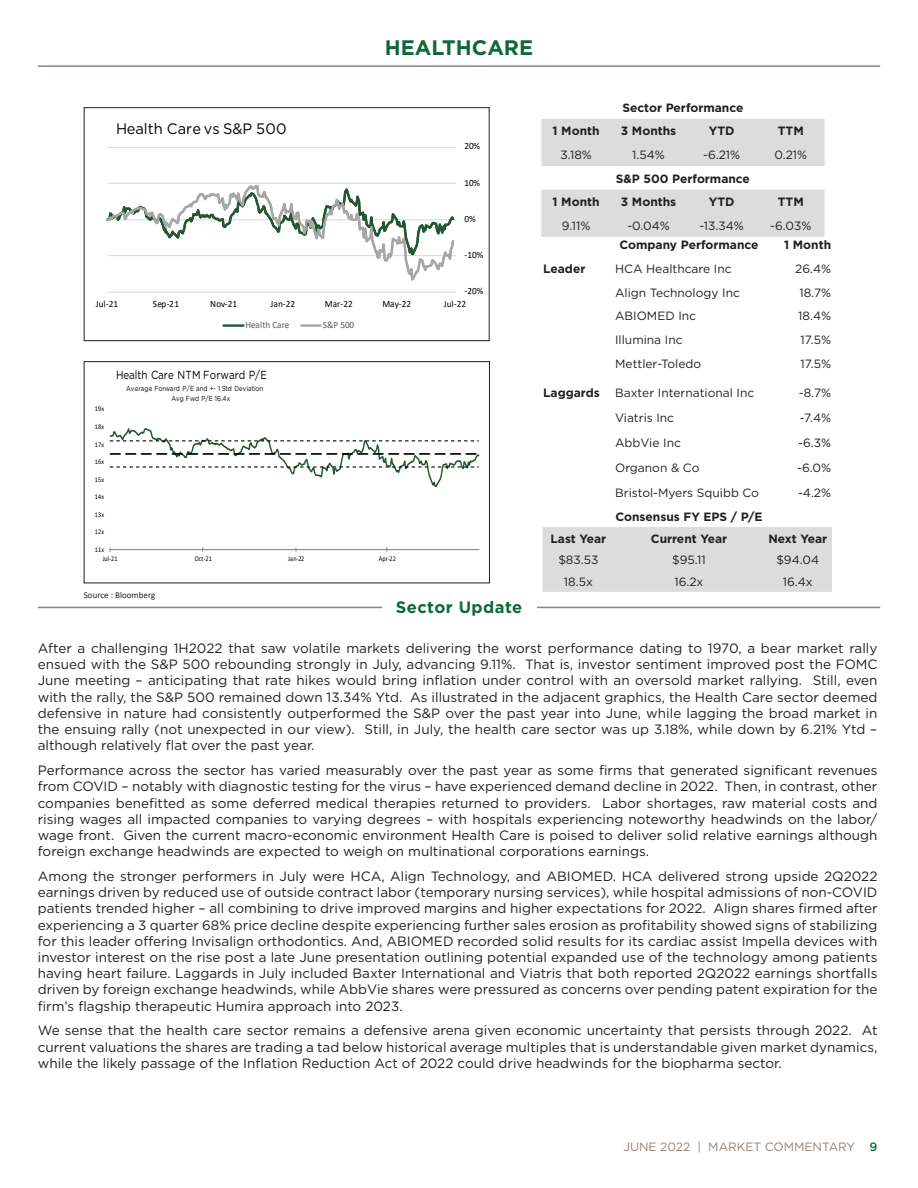
<style>
.page{position:relative;width:918px;height:1188px;background:#fff}
.page>*{position:absolute;margin:0;border:0;box-sizing:border-box;transform-origin:0 0}
.Page_Header{font:700 21px "Gotham";color:#0f6838}
.Sector_Update{font:700 16.5px "Gotham";letter-spacing:.03em;color:#0f6838}
.t1{font:15.15px "Gotham";color:#000}
.Body{font:13.5px/16.2px "Gotham";color:#231f20;text-align:justify}
.t2{font:12px "Gotham";color:#231f20}
.t3{font:700 12px "Gotham";color:#231f20}
.t4{font:12px "Gotham";color:#8f8279}
.t5{font:11.7px "Gotham";letter-spacing:.005em;color:#000;scale:.84 1}
.t6{font:9.6px "Calibri";letter-spacing:-.005em;color:#000}
.t7{font:9.6px "Calibri";letter-spacing:-.005em;color:#595959}
.t8{font:9px "Calibri";color:#231f20}
.t9{font:7.2px "Calibri";letter-spacing:.03em;color:#000;scale:.84 1}
.t10{font:7.2px/10.5px "Gotham";letter-spacing:-.005em;color:#000;scale:.84 1}
.s1{font-weight:500;color:#0f6838}
</style>
<div class="page">
<svg style="left:541px;top:119px;width:284px;height:118px"></svg>
<hr style="left:38px;top:65px;width:842px;height:2px;background:#8f8279">
<hr style="left:38px;top:607px;width:842px;height:1px;background:#8f8279">
<div style="left:382px;top:600px;width:154px;height:13px;background:#fff"></div>
<hr style="left:107px;top:292px;width:349px;height:1px;background:#d9d9d9">
<hr style="left:107px;top:147px;width:349px;height:1px;background:#d9d9d9">
<svg style="left:107px;top:182px;width:349px;height:99px"></svg>
<hr style="left:224px;top:324px;width:20px;height:3px;background:#215732">
<hr style="left:301px;top:324px;width:20px;height:3px;background:#a6a6a6">
<div style="left:84px;top:107px;width:406px;height:234px;border:1px solid #231f20"></div>
<div style="left:542px;top:527px;width:290px;height:65px;background:#dcdcdc"></div>
<hr style="left:110px;top:549px;width:369px;height:1px;background:#868686">
<svg style="left:110px;top:428px;width:369px;height:59px"></svg>
<div style="left:84px;top:361px;width:406px;height:222px;border:1px solid #231f20"></div>
<p class="Page_Header" style="left:385px;top:33px;width:150px">HEALTHCARE</p>
<p class="t1" style="left:116px;top:118px;width:172px">Health Care vs S&amp;P 500</p>
<p class="t6" style="left:464px;top:140px;width:17px">20%</p>
<p class="t6" style="left:464px;top:176px;width:17px">10%</p>
<p class="t6" style="left:464px;top:212px;width:13px">0%</p>
<p class="t6" style="left:464px;top:248px;width:20px">-10%</p>
<p class="t6" style="left:464px;top:284px;width:20px">-20%</p>
<p class="t6" style="left:96px;top:297px;width:24px">Jul-21</p>
<p class="t6" style="left:153px;top:297px;width:28px">Sep-21</p>
<p class="t6" style="left:210px;top:297px;width:29px">Nov-21</p>
<p class="t6" style="left:271px;top:297px;width:26px">Jan-22</p>
<p class="t6" style="left:325px;top:297px;width:29px">Mar-22</p>
<p class="t6" style="left:383px;top:297px;width:30px">May-22</p>
<p class="t6" style="left:444px;top:297px;width:24px">Jul-22</p>
<p class="t7" style="left:246px;top:318px;width:45px">Health Care</p>
<p class="t7" style="left:323px;top:318px;width:33px">S&amp;P 500</p>
<p class="t5" style="left:116px;top:367px;width:181px">Health Care NTM Forward P/E</p>
<p class="t9" style="left:95px;top:404px;width:12px">19x</p>
<p class="t9" style="left:95px;top:422px;width:12px">18x</p>
<p class="t9" style="left:95px;top:439px;width:12px">17x</p>
<p class="t9" style="left:95px;top:457px;width:12px">16x</p>
<p class="t9" style="left:95px;top:474px;width:12px">15x</p>
<p class="t9" style="left:95px;top:492px;width:12px">14x</p>
<p class="t9" style="left:95px;top:509px;width:12px">13x</p>
<p class="t9" style="left:95px;top:527px;width:12px">12x</p>
<p class="t9" style="left:95px;top:544px;width:12px">11x</p>
<p class="t10" style="left:171px;top:383px;width:111px;text-indent:-45px">Average Forward P/E and +- 1 Std Deviation<br>Avg Fwd P/E 16.4x</p>
<p class="t9" style="left:103px;top:554px;width:19px">Jul-21</p>
<p class="t9" style="left:195px;top:554px;width:22px">Oct-21</p>
<p class="t9" style="left:288px;top:554px;width:21px">Jan-22</p>
<p class="t9" style="left:379px;top:554px;width:22px">Apr-22</p>
<p class="t3" style="left:622px;top:100px;width:123px">Sector Performance</p>
<p class="t3" style="left:553px;top:123px;width:48px">1 Month</p>
<p class="t3" style="left:621px;top:123px;width:57px">3 Months</p>
<p class="t3" style="left:709px;top:123px;width:27px">YTD</p>
<p class="t3" style="left:778px;top:123px;width:27px">TTM</p>
<p class="t2" style="left:560px;top:147px;width:33px">3.18%</p>
<p class="t2" style="left:632px;top:147px;width:34px">1.54%</p>
<p class="t2" style="left:703px;top:147px;width:39px">-6.21%</p>
<p class="t2" style="left:774px;top:147px;width:34px">0.21%</p>
<p class="t3" style="left:616px;top:170px;width:136px">S&amp;P 500 Performance</p>
<p class="t3" style="left:553px;top:194px;width:48px">1 Month</p>
<p class="t3" style="left:621px;top:194px;width:57px">3 Months</p>
<p class="t3" style="left:709px;top:194px;width:27px">YTD</p>
<p class="t3" style="left:778px;top:194px;width:27px">TTM</p>
<p class="t2" style="left:562px;top:218px;width:30px">9.11%</p>
<p class="t2" style="left:627px;top:218px;width:44px">-0.04%</p>
<p class="t2" style="left:699px;top:218px;width:46px">-13.34%</p>
<p class="t2" style="left:770px;top:218px;width:43px">-6.03%</p>
<p class="t3" style="left:619px;top:237px;width:141px">Company Performance</p>
<p class="t3" style="left:784px;top:237px;width:48px">1 Month</p>
<p class="t3" style="left:543px;top:261px;width:44px">Leader</p>
<p class="t2" style="left:615px;top:261px;width:118px">HCA Healthcare Inc</p>
<p class="t2" style="left:795px;top:261px;width:37px">26.4%</p>
<p class="t2" style="left:615px;top:285px;width:126px">Align Technology Inc</p>
<p class="t2" style="left:799px;top:285px;width:33px">18.7%</p>
<p class="t2" style="left:615px;top:308px;width:83px">ABIOMED Inc</p>
<p class="t2" style="left:798px;top:308px;width:34px">18.4%</p>
<p class="t2" style="left:615px;top:332px;width:69px">Illumina Inc</p>
<p class="t2" style="left:801px;top:332px;width:32px">17.5%</p>
<p class="t2" style="left:615px;top:356px;width:88px">Mettler-Toledo</p>
<p class="t2" style="left:801px;top:356px;width:32px">17.5%</p>
<p class="t3" style="left:543px;top:385px;width:58px">Laggards</p>
<p class="t2" style="left:615px;top:385px;width:141px">Baxter International Inc</p>
<p class="t2" style="left:799px;top:385px;width:34px">-8.7%</p>
<p class="t2" style="left:615px;top:410px;width:60px">Viatris Inc</p>
<p class="t2" style="left:800px;top:410px;width:33px">-7.4%</p>
<p class="t2" style="left:615px;top:435px;width:67px">AbbVie Inc</p>
<p class="t2" style="left:798px;top:435px;width:34px">-6.3%</p>
<p class="t2" style="left:615px;top:460px;width:86px">Organon &amp; Co</p>
<p class="t2" style="left:797px;top:460px;width:35px">-6.0%</p>
<p class="t2" style="left:615px;top:486px;width:145px">Bristol-Myers Squibb Co</p>
<p class="t2" style="left:798px;top:486px;width:35px">-4.2%</p>
<p class="t3" style="left:615px;top:509px;width:149px">Consensus FY EPS / P/E</p>
<p class="t3" style="left:551px;top:530px;width:57px">Last Year</p>
<p class="t3" style="left:651px;top:530px;width:78px">Current Year</p>
<p class="t3" style="left:768px;top:530px;width:60px">Next Year</p>
<p class="t2" style="left:558px;top:552px;width:42px">$83.53</p>
<p class="t2" style="left:672px;top:552px;width:35px">$95.11</p>
<p class="t2" style="left:776px;top:552px;width:44px">$94.04</p>
<p class="t2" style="left:564px;top:574px;width:31px">18.5x</p>
<p class="t2" style="left:674px;top:574px;width:31px">16.2x</p>
<p class="t2" style="left:783px;top:574px;width:31px">16.4x</p>
<p class="t8" style="left:84px;top:589px;width:73px">Source : Bloomberg</p>
<p class="Sector_Update" style="left:396px;top:596px;width:128px">Sector Update</p>
<p class="Body" style="left:38px;top:640px;width:841px">After a challenging 1H2022 that saw volatile markets delivering the worst performance dating to 1970, a bear market rally ensued with the S&amp;P 500 rebounding strongly in July, advancing 9.11%. That is, investor sentiment improved post the FOMC June meeting – anticipating that rate hikes would bring inflation under control with an oversold market rallying. Still, even with the rally, the S&amp;P 500 remained down 13.34% Ytd. As illustrated in the adjacent graphics, the Health Care sector deemed defensive in nature had consistently outperformed the S&amp;P over the past year into June, while lagging the broad market in the ensuing rally (not unexpected in our view). Still, in July, the health care sector was up 3.18%, while down by 6.21% Ytd – although relatively flat over the past year.</p>
<p class="Body" style="left:38px;top:762px;width:841px">Performance across the sector has varied measurably over the past year as some firms that generated significant revenues from COVID – notably with diagnostic testing for the virus – have experienced demand decline in 2022. Then, in contrast, other companies benefitted as some deferred medical therapies returned to providers. Labor shortages, raw material costs and rising wages all impacted companies to varying degrees – with hospitals experiencing noteworthy headwinds on the labor/ wage front. Given the current macro-economic environment Health Care is poised to deliver solid relative earnings although foreign exchange headwinds are expected to weigh on multinational corporations earnings.</p>
<p class="Body" style="left:38px;top:868px;width:841px">Among the stronger performers in July were HCA, Align Technology, and ABIOMED. HCA delivered strong upside 2Q2022 earnings driven by reduced use of outside contract labor (temporary nursing services), while hospital admissions of non-COVID patients trended higher – all combining to drive improved margins and higher expectations for 2022. Align shares firmed after experiencing a 3 quarter 68% price decline despite experiencing further sales erosion as profitability showed signs of stabilizing for this leader offering Invisalign orthodontics. And, ABIOMED recorded solid results for its cardiac assist Impella devices with investor interest on the rise post a late June presentation outlining potential expanded use of the technology among patients having heart failure. Laggards in July included Baxter International and Viatris that both reported 2Q2022 earnings shortfalls driven by foreign exchange headwinds, while AbbVie shares were pressured as concerns over pending patent expiration for the firm’s flagship therapeutic Humira approach into 2023.</p>
<p class="Body" style="left:38px;top:1022px;width:841px">We sense that the health care sector remains a defensive arena given economic uncertainty that persists through 2022. At current valuations the shares are trading a tad below historical average multiples that is understandable given market dynamics, while the likely passage of the Inflation Reduction Act of 2022 could drive headwinds for the biopharma sector.</p>
<p class="t4" style="left:623px;top:1139px;width:256px">JUNE 2022 | MARKET COMMENTARY <span class="s1">9</span></p>
</div>
